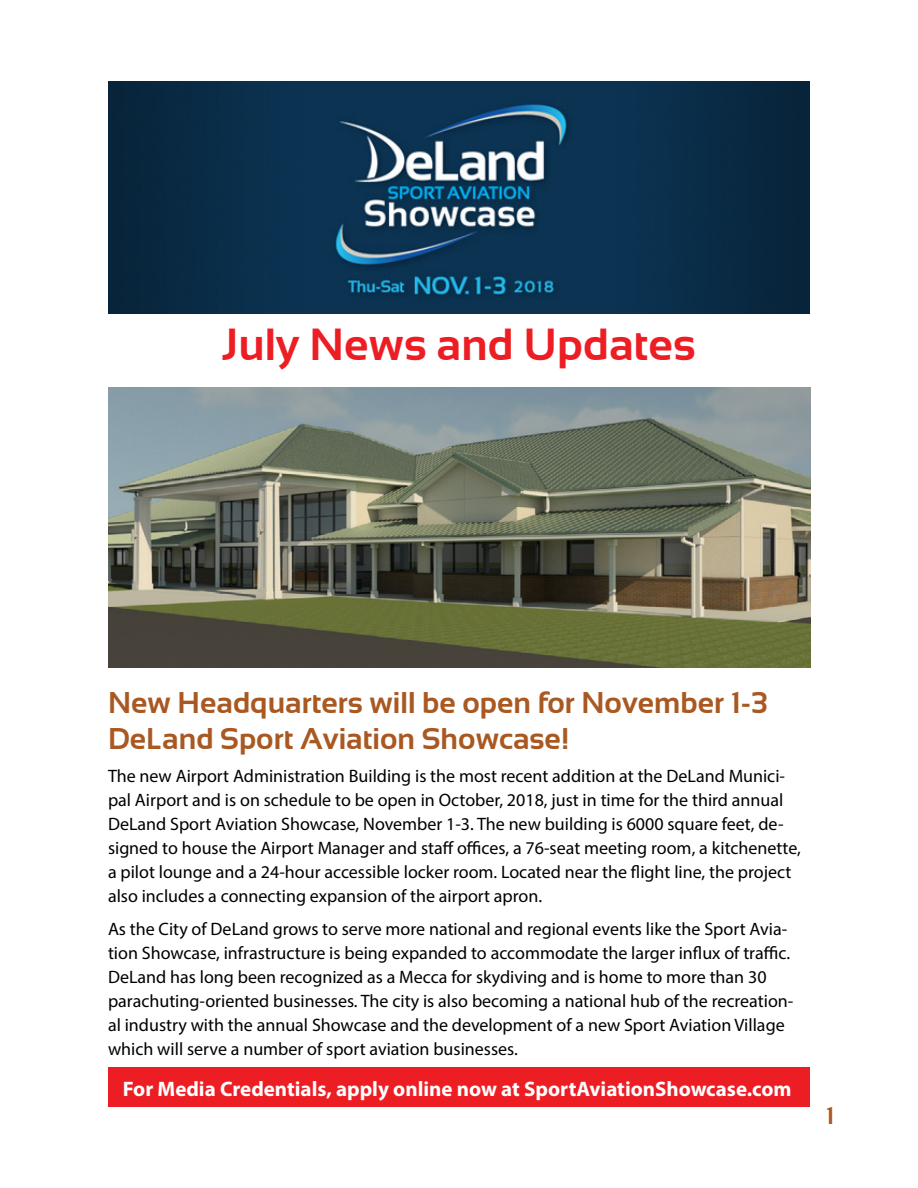
<style>
.page{position:relative;width:918px;height:1188px;background:#fff}
.page>*{position:absolute;margin:0;border:0;box-sizing:border-box;transform-origin:0 0}
.t1{font:700 45px "Sansation";color:#ed1d24}
.t2{font:700 30px/36px "Sansation";color:#a95821}
.t3{font:700 24px "Sansation";color:#a95821}
.t4{font:700 21px "Myriad Pro";color:#fff}
.t5{font:18px/24px "Myriad Pro";color:#000}
</style>
<div class="page">
<img style="left:108px;top:81px;width:702px;height:232px">
<img style="left:108px;top:387px;width:702px;height:281px">
<div style="left:108px;top:1067px;width:702px;height:40px;background:#ed1d24"></div>
<h1 class="t1" style="left:222px;top:320px;width:475px">July News and Updates</h1>
<h2 class="t2" style="left:108px;top:685px;width:661px">New Headquarters will be open for November 1-3<br>DeLand Sport Aviation Showcase!</h2>
<p class="t5" style="left:108px;top:764px;width:694px">The new Airport Administration Building is the most recent addition at the DeLand Munici&shy;pal Airport and is on schedule to be open in October, 2018, just in time for the third annual DeLand Sport Aviation Showcase, November 1-3. The new building is 6000 square feet, de&shy;signed to house the Airport Manager and staff offices, a 76-seat meeting room, a kitchenette, a pilot lounge and a 24-hour accessible locker room. Located near the flight line, the project also includes a connecting expansion of the airport apron.</p>
<p class="t5" style="left:108px;top:917px;width:687px">As the City of DeLand grows to serve more national and regional events like the Sport Avia&shy;tion Showcase, infrastructure is being expanded to accommodate the larger influx of traffic.<br>DeLand has long been recognized as a Mecca for skydiving and is home to more than 30 parachuting-oriented businesses. The city is also becoming a national hub of the recreation&shy;al industry with the annual Showcase and the development of a new Sport Aviation Village which will serve a number of sport aviation businesses.</p>
<p class="t4" style="left:123px;top:1075px;width:670px">For Media Credentials, apply online now at SportAviationShowcase.com</p>
<h3 class="t3" style="left:826px;top:1103px;width:10px">1</h3>
</div>
